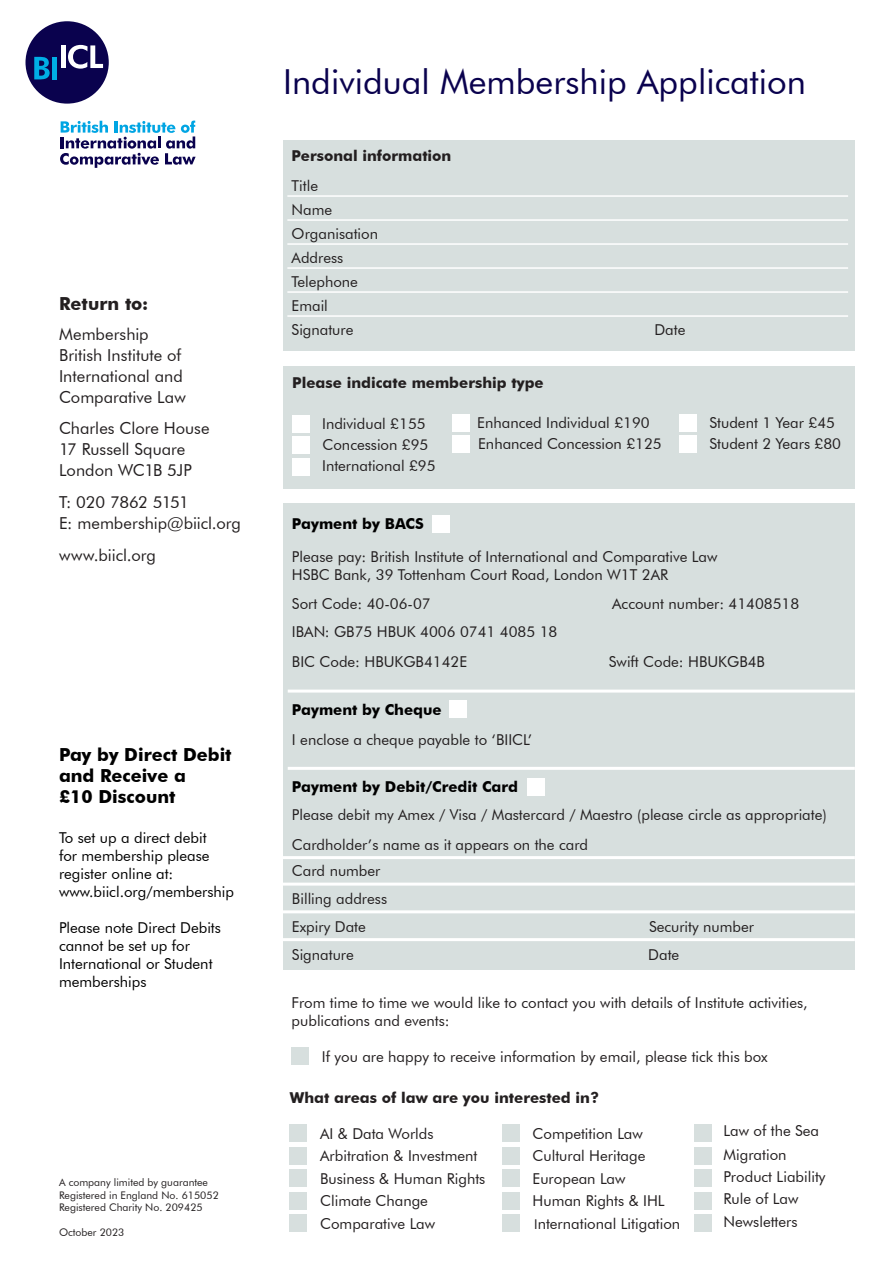
<style>
.page{position:relative;width:893px;height:1263px;background:#fff}
.page>*{position:absolute;margin:0;border:0;box-sizing:border-box;transform-origin:0 0}
.Heading_Level_2{font:34.5px "Futura BT";color:#0a024e}
.t1{font:700 18px/21px "Futura BT";color:#000}
.Contact_details{font:700 18px "Futura BT";letter-spacing:.005em;color:#231f20}
.Contact_details-2{font:16.5px/21px "Futura BT";color:#231f20}
.Text{font:15px/22.5px "Futura BT";color:#231f20}
.Heading_level_1{font:15px/21px "Futura BT";color:#231f20}
.t2{font:15px/18px "Futura BT";color:#000}
.Heading_level_1-2{font:700 15px "Futura BT";color:#231f20}
.Heading_level_1-3{font:700 15px "Futura BT";color:#000}
.Text-2{font:700 15px "Futura BT";color:#231f20}
.Text-3{font:700 15px "Futura BT";color:#000}
.Charity_info{font:10.5px/12.6px "Futura BT";color:#231f20}
.Text-4{font:10.5px "Futura BT";color:#231f20}
.s1{font-size:13.5px}
</style>
<div class="page">
<svg style="left:60px;top:121px;width:136px;height:47px"></svg>
<div style="left:26px;top:21px;width:83px;height:83px;background:#0a024e;border-radius:50%"></div>
<svg style="left:34px;top:57px;width:16px;height:22px"></svg>
<div style="left:52px;top:57px;width:5px;height:22px;background:#00aee6"></div>
<hr style="left:61px;top:45px;width:4px;height:23px;background:#fff">
<svg style="left:68px;top:45px;width:35px;height:24px"></svg>
<div style="left:283px;top:140px;width:571px;height:210px;background:#d7dfde"></div>
<div style="left:283px;top:366px;width:571px;height:123px;background:#d7dfde"></div>
<hr style="left:287px;top:195px;width:561px;height:2px;background:#fff">
<hr style="left:287px;top:219px;width:561px;height:2px;background:#fff">
<hr style="left:287px;top:243px;width:561px;height:2px;background:#fff">
<hr style="left:287px;top:267px;width:561px;height:2px;background:#fff">
<hr style="left:287px;top:291px;width:561px;height:2px;background:#fff">
<hr style="left:287px;top:315px;width:561px;height:2px;background:#fff">
<div style="left:292px;top:416px;width:17px;height:17px;background:#fff"></div>
<div style="left:292px;top:437px;width:17px;height:17px;background:#fff"></div>
<div style="left:283px;top:504px;width:572px;height:466px;background:#d7dfde"></div>
<hr style="left:288px;top:690px;width:567px;height:3px;background:#fff">
<hr style="left:288px;top:767px;width:567px;height:3px;background:#fff">
<hr style="left:279px;top:856px;width:576px;height:3px;background:#fff">
<hr style="left:279px;top:883px;width:576px;height:3px;background:#fff">
<hr style="left:279px;top:910px;width:576px;height:3px;background:#fff">
<hr style="left:279px;top:938px;width:576px;height:3px;background:#fff">
<div style="left:452px;top:414px;width:17px;height:17px;background:#fff"></div>
<div style="left:452px;top:435px;width:17px;height:17px;background:#fff"></div>
<div style="left:679px;top:414px;width:17px;height:17px;background:#fff"></div>
<div style="left:679px;top:435px;width:17px;height:17px;background:#fff"></div>
<div style="left:449px;top:701px;width:17px;height:17px;background:#fff"></div>
<div style="left:292px;top:1047px;width:17px;height:17px;background:#d7dfde"></div>
<div style="left:527px;top:779px;width:17px;height:17px;background:#fff"></div>
<div style="left:433px;top:515px;width:17px;height:17px;background:#fff"></div>
<div style="left:290px;top:1125px;width:17px;height:17px;background:#d7dfde"></div>
<div style="left:290px;top:1147px;width:17px;height:17px;background:#d7dfde"></div>
<div style="left:290px;top:1170px;width:17px;height:17px;background:#d7dfde"></div>
<div style="left:290px;top:1192px;width:17px;height:17px;background:#d7dfde"></div>
<div style="left:290px;top:1215px;width:17px;height:17px;background:#d7dfde"></div>
<div style="left:502px;top:1125px;width:17px;height:17px;background:#d7dfde"></div>
<div style="left:502px;top:1147px;width:17px;height:17px;background:#d7dfde"></div>
<div style="left:502px;top:1170px;width:17px;height:17px;background:#d7dfde"></div>
<div style="left:502px;top:1192px;width:17px;height:17px;background:#d7dfde"></div>
<div style="left:694px;top:1148px;width:17px;height:17px;background:#d7dfde"></div>
<div style="left:695px;top:1124px;width:17px;height:17px;background:#d7dfde"></div>
<div style="left:502px;top:1215px;width:17px;height:17px;background:#d7dfde"></div>
<div style="left:694px;top:1192px;width:17px;height:17px;background:#d7dfde"></div>
<div style="left:694px;top:1169px;width:17px;height:17px;background:#d7dfde"></div>
<div style="left:695px;top:1215px;width:17px;height:17px;background:#d7dfde"></div>
<div style="left:292px;top:458px;width:17px;height:17px;background:#fff"></div>
<p class="Contact_details" style="left:59px;top:293px;width:91px">Return to:</p>
<p class="Contact_details-2" style="left:59px;top:323px;width:128px">Membership<br>British Institute of<br>International and<br>Comparative Law</p>
<p class="Contact_details-2" style="left:59px;top:418px;width:152px">Charles Clore House<br>17 Russell Square<br>London WC1B 5JP</p>
<p class="Contact_details-2" style="left:59px;top:492px;width:183px">T: 020 7862 5151<br>E: membership@biicl.org</p>
<p class="Contact_details-2" style="left:59px;top:544px;width:98px">www.biicl.org</p>
<p class="t1" style="left:59px;top:744px;width:174px">Pay by Direct Debit and Receive a</p>
<p class="t1" style="left:59px;top:786px;width:118px">£10 Discount</p>
<p class="t2" style="left:59px;top:828px;width:152px">To set up a direct debit for membership please register online at:</p>
<p class="t2" style="left:59px;top:882px;width:177px">www.biicl.org/membership</p>
<p class="t2" style="left:59px;top:918px;width:163px">Please note Direct Debits cannot be set up for<br>International or Student memberships</p>
<p class="Charity_info" style="left:59px;top:1176px;width:161px">A company limited by guarantee<br>Registered in England No. 615052<br>Registered Charity No. 209425</p>
<p class="Text-4" style="left:59px;top:1226px;width:67px">October 2023</p>
<p class="Heading_Level_2" style="left:283px;top:61px;width:524px">Individual Membership Application</p>
<p class="Heading_level_1-2" style="left:292px;top:147px;width:161px">Personal information</p>
<p class="Text" style="left:292px;top:174px;width:28px">Title</p>
<p class="Text" style="left:292px;top:198px;width:42px">Name</p>
<p class="Text" style="left:292px;top:222px;width:88px">Organisation</p>
<p class="Text" style="left:292px;top:246px;width:53px">Address</p>
<p class="Text" style="left:292px;top:270px;width:68px">Telephone</p>
<p class="Text" style="left:292px;top:294px;width:38px">Email</p>
<p class="Text" style="left:292px;top:318px;width:63px">Signature</p>
<p class="Text" style="left:654px;top:318px;width:33px">Date</p>
<p class="Text-2" style="left:292px;top:374px;width:253px">Please indicate membership type</p>
<p class="Text" style="left:322px;top:413px;width:115px;line-height:21px">Individual £155<br>Concession £95<br>International £95</p>
<p class="Heading_level_1" style="left:477px;top:412px;width:186px">Enhanced Individual £190<br>Enhanced Concession £125</p>
<p class="Heading_level_1" style="left:710px;top:412px;width:133px">Student 1 Year £45<br>Student 2 Years £80</p>
<p class="Text-3" style="left:292px;top:514px;width:133px">Payment by BACS</p>
<p class="Text" style="left:292px;top:548px;width:427px;line-height:18px">Please pay: British Institute of International and Comparative Law<br>HSBC Bank, 39 Tottenham Court Road, London W1T 2AR</p>
<p class="Text" style="left:292px;top:592px;width:140px">Sort Code: 40-06-07</p>
<p class="Text" style="left:612px;top:592px;width:189px">Account number: 41408518</p>
<p class="Text" style="left:292px;top:617px;width:267px;line-height:30px">IBAN: GB75 HBUK 4006 0741 4085 18<br>BIC Code: HBUKGB4142E</p>
<p class="Text" style="left:609px;top:651px;width:158px">Swift Code: HBUKGB4B</p>
<p class="Heading_level_1-3" style="left:292px;top:700px;width:151px">Payment by Cheque</p>
<p class="Text" style="left:292px;top:728px;width:242px">I enclose a cheque payable to ‘BIICL’</p>
<p class="Heading_level_1-3" style="left:292px;top:777px;width:228px">Payment by Debit/Credit Card</p>
<p class="Text" style="left:292px;top:800px;width:536px;line-height:29.2px">Please debit my Amex / Visa / Mastercard / Maestro (please circle as appropriate)<br>Cardholder’s name as it appears on the card</p>
<p class="Text" style="left:292px;top:859px;width:90px">Card number</p>
<p class="Text" style="left:292px;top:887px;width:97px">Billing address</p>
<p class="Text" style="left:292px;top:915px;width:75px">Expiry Date</p>
<p class="Text" style="left:649px;top:915px;width:106px">Security number</p>
<p class="Text" style="left:292px;top:943px;width:63px">Signature</p>
<p class="Text" style="left:648px;top:943px;width:33px">Date</p>
<p class="Heading_level_1" style="left:292px;top:994px;width:517px;line-height:18px">From time to time we would like to contact you with details of Institute activities, publications and events:</p>
<p class="Heading_level_1" style="left:322px;top:1046px;width:447px">If you are happy to receive information by email, please tick this box</p>
<p class="Heading_level_1-2" style="left:290px;top:1088px;width:311px">What areas of law are you interested in?</p>
<p class="Text" style="left:320px;top:1122px;width:167px">AI &amp; Data Worlds<br>Arbitration &amp; Investment<br>Business &amp; Human Rights<br>Climate Change<br>Comparative Law</p>
<p class="Text" style="left:533px;top:1122px;width:149px">Competition Law<br>Cultural Heritage<br>European Law<br>Human Rights &amp; IHL<br><span class="s1">I</span>nternational Litigation</p>
<p class="Text" style="left:724px;top:1119px;width:97px">Law of the Sea</p>
<p class="Text" style="left:724px;top:1143px;width:64px">Migration</p>
<p class="Text" style="left:724px;top:1165px;width:103px">Product Liability</p>
<p class="Text" style="left:724px;top:1188px;width:76px">Rule of Law</p>
<p class="Text" style="left:724px;top:1210px;width:76px">Newsletters</p>
</div>
